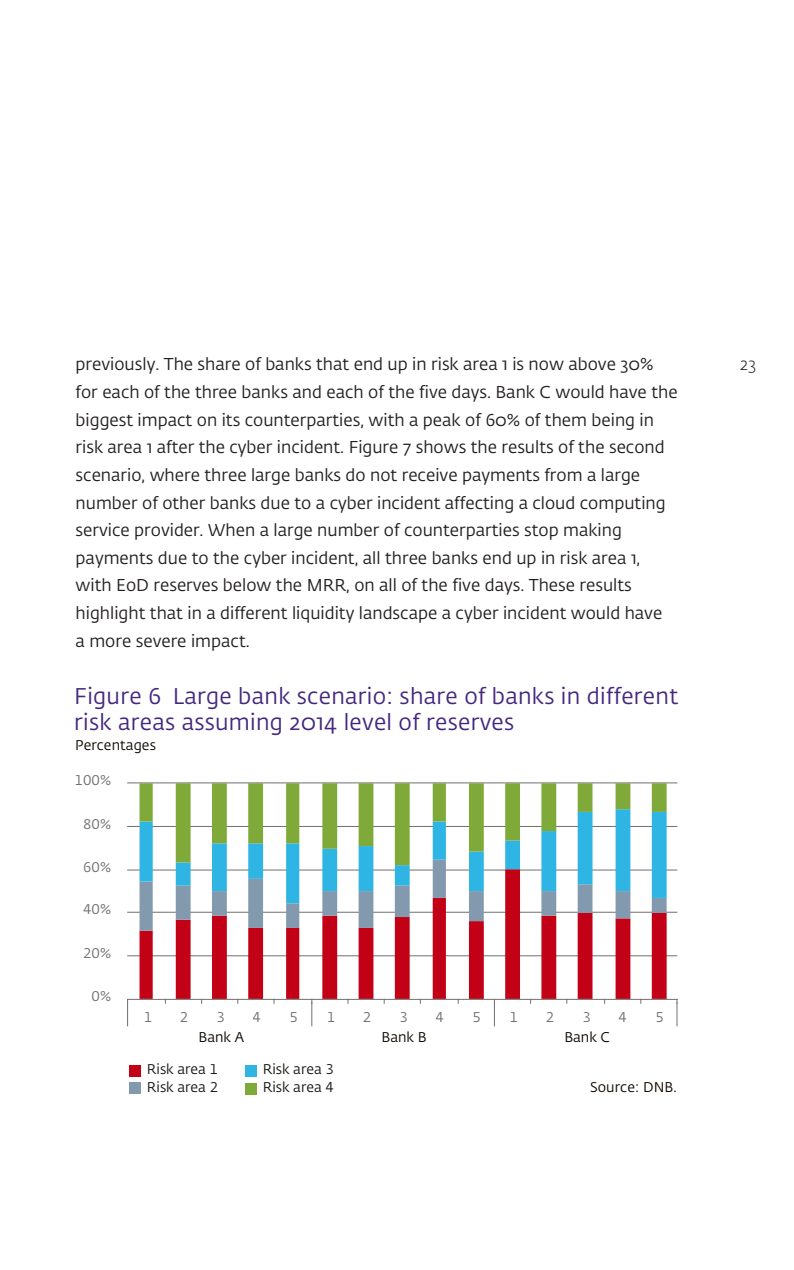
<style>
.page{position:relative;width:794px;height:1270px;background:#fff}
.page>*{position:absolute;margin:0;border:0;box-sizing:border-box;transform-origin:0 0}
.t1{font:22.4px/26px "DNB Fedra";letter-spacing:.015em;color:#44287f}
.t2{font:17px/27.6px "DNB Fedra";color:#231f20}
.t3{font:300 17px "DNB Fedra";color:#231f20}
.t4{font:14px "DNB Fedra";letter-spacing:.005em;color:#0f0900}
.t5{font:14px "DNB Fedra";color:#191915}
.t6{font:14px "DNB Fedra";color:#6f706f}
</style>
<div class="page">
<svg style="left:127px;top:1000px;width:1px;height:26px"></svg>
<svg style="left:311px;top:1000px;width:1px;height:26px"></svg>
<svg style="left:494px;top:1000px;width:1px;height:26px"></svg>
<svg style="left:676px;top:1000px;width:1px;height:26px"></svg>
<hr style="left:127px;top:955px;width:550px;height:1px;background:#6f706f">
<hr style="left:127px;top:912px;width:550px;height:1px;background:#6f706f">
<hr style="left:127px;top:869px;width:550px;height:1px;background:#6f706f">
<hr style="left:127px;top:826px;width:550px;height:1px;background:#6f706f">
<hr style="left:127px;top:782px;width:550px;height:1px;background:#6f706f">
<svg style="left:139px;top:931px;width:527px;height:68px"></svg>
<svg style="left:139px;top:903px;width:527px;height:28px"></svg>
<svg style="left:139px;top:865px;width:527px;height:38px"></svg>
<svg style="left:139px;top:783px;width:527px;height:82px"></svg>
<hr style="left:127px;top:999px;width:550px;height:1px;background:#6f706f">
<div style="left:245px;top:1083px;width:11px;height:11px;background:#7faa39"></div>
<div style="left:129px;top:1083px;width:11px;height:11px;background:#8399ad"></div>
<div style="left:245px;top:1065px;width:11px;height:11px;background:#2fb5e4"></div>
<div style="left:129px;top:1065px;width:11px;height:11px;background:#c20016"></div>
<p class="t2" style="left:76px;top:351px;width:579px">previously. The share of banks that end up in risk area 1 is now above 30%</p>
<p class="t3" style="left:739px;top:354px;width:18px">23</p>
<p class="t2" style="left:76px;top:378px;width:603px">for each of the three banks and each of the five days. Bank C would have the biggest impact on its counterparties, with a peak of 60% of them being in risk area 1 after the cyber incident. Figure 7 shows the results of the second scenario, where three large banks do not receive payments from a large number of other banks due to a cyber incident affecting a cloud computing service provider. When a large number of counterparties stop making payments due to the cyber incident, all three banks end up in risk area 1, with EoD reserves below the MRR, on all of the five days. These results highlight that in a different liquidity landscape a cyber incident would have<br>a more severe impact.</p>
<h1 class="t1" style="left:74px;top:683px;width:605px">Figure 6 Large bank scenario: share of banks in different risk areas assuming 2014 level of reserves</h1>
<p class="t4" style="left:75px;top:737px;width:82px">Percentages</p>
<p class="t6" style="left:75px;top:772px;width:38px">100%</p>
<p class="t6" style="left:83px;top:815px;width:29px">80%</p>
<p class="t6" style="left:83px;top:859px;width:29px">60%</p>
<p class="t6" style="left:83px;top:901px;width:29px">40%</p>
<p class="t6" style="left:83px;top:944px;width:29px">20%</p>
<p class="t6" style="left:92px;top:988px;width:21px">0%</p>
<p class="t6" style="left:144px;top:1009px;width:10px">1</p>
<p class="t6" style="left:180px;top:1009px;width:10px">2</p>
<p class="t6" style="left:216px;top:1009px;width:10px">3</p>
<p class="t6" style="left:253px;top:1009px;width:10px">4</p>
<p class="t6" style="left:289px;top:1009px;width:10px">5</p>
<p class="t6" style="left:327px;top:1009px;width:10px">1</p>
<p class="t6" style="left:363px;top:1009px;width:10px">2</p>
<p class="t6" style="left:399px;top:1009px;width:10px">3</p>
<p class="t6" style="left:435px;top:1009px;width:10px">4</p>
<p class="t6" style="left:472px;top:1009px;width:10px">5</p>
<p class="t6" style="left:510px;top:1009px;width:10px">1</p>
<p class="t6" style="left:546px;top:1009px;width:10px">2</p>
<p class="t6" style="left:582px;top:1009px;width:10px">3</p>
<p class="t6" style="left:618px;top:1009px;width:10px">4</p>
<p class="t6" style="left:655px;top:1009px;width:10px">5</p>
<p class="t4" style="left:198px;top:1029px;width:47px">Bank A</p>
<p class="t4" style="left:381px;top:1029px;width:47px">Bank B</p>
<p class="t4" style="left:564px;top:1029px;width:47px">Bank C</p>
<p class="t5" style="left:147px;top:1061px;width:73px">Risk area 1</p>
<p class="t5" style="left:263px;top:1061px;width:73px">Risk area 3</p>
<p class="t5" style="left:147px;top:1079px;width:73px">Risk area 2</p>
<p class="t5" style="left:263px;top:1079px;width:73px">Risk area 4</p>
<p class="t4" style="left:590px;top:1079px;width:88px">Source: DNB.</p>
</div>
